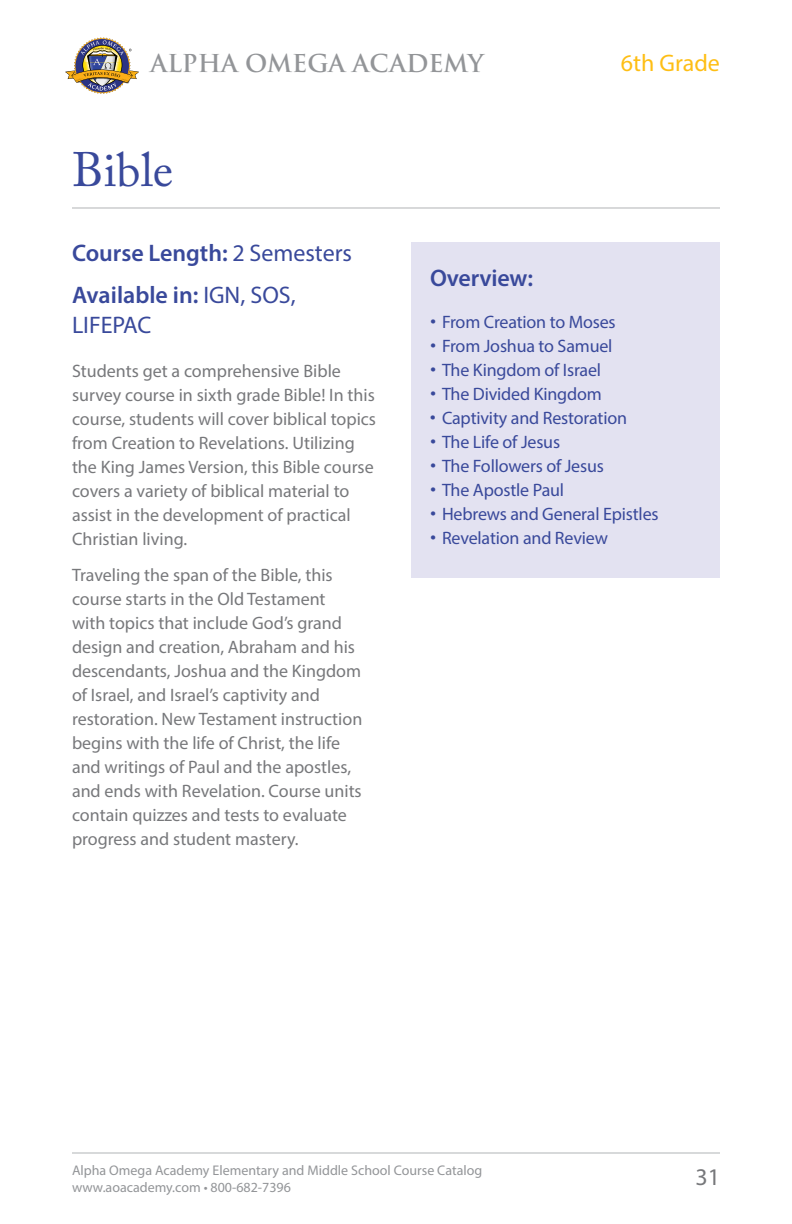
<style>
.page{position:relative;width:792px;height:1224px;background:#fff}
.page>*{position:absolute;margin:0;border:0;box-sizing:border-box;transform-origin:0 0}
.t1{font:48px "Adobe Caslon Pro";color:#39499b}
.t2{font:600 24px/42px "Myriad Pro";color:#39499b}
.t3{font:700 24px "Trajan";color:#939598}
.t4{font:24px "Myriad Pro";color:#febe14}
.t5{font:24px "Myriad Pro";color:#39499b}
.t6{font:24px "Myriad Pro";color:#77787b}
.t7{font:18px/24px "Myriad Pro";color:#77787b}
.t8{font:18px "Myriad Pro";letter-spacing:-.01em;color:#39499b}
.t9{font:14px/16.8px "Myriad Pro";color:#939598}
.s1{font-weight:400}
.s2{font-family:"Adobe Caslon Pro"}
</style>
<div class="page">
<hr style="left:72px;top:208px;width:648px;height:1px;background:#b1b4b6">
<hr style="left:72px;top:1153px;width:648px;height:1px;background:#b1b4b6">
<img style="left:65px;top:37px;width:74px;height:57px">
<div style="left:411px;top:242px;width:309px;height:336px;background:#e3e2f1"></div>
<h2 class="t3" style="left:151px;top:48px;width:335px">ALPHA OMEGA ACADEMY</h2>
<h1 class="t1" style="left:72px;top:141px;width:103px">Bible</h1>
<h2 class="t4" style="left:621px;top:48px;width:101px">6th Grade</h2>
<h2 class="t2" style="left:72px;top:231px;width:282px">Course Length: <span class="s1">2 Semesters<br></span>Available in: <span class="s1">IGN, SOS,</span></h2>
<h2 class="t5" style="left:72px;top:310px;width:81px">LIFEPAC</h2>
<p class="t7" style="left:72px;top:359px;width:306px">Students get a comprehensive Bible survey course in sixth grade Bible! In this course, students will cover biblical topics from Creation to Revelations. Utilizing the King James Version, this Bible course covers a variety of biblical material to assist in the development of practical Christian living.</p>
<p class="t7" style="left:72px;top:563px;width:292px">Traveling the span of the Bible, this course starts in the Old Testament with topics that include God’s grand design and creation, Abraham and his descendants, Joshua and the Kingdom of Israel, and Israel’s captivity and restoration. New Testament instruction begins with the life of Christ, the life and writings of Paul and the apostles, and ends with Revelation. Course units contain quizzes and tests to evaluate progress and student mastery.</p>
<h2 class="t2" style="left:430px;top:256px;width:105px">Overview:</h2>
<p class="t8" style="left:430px;top:310px;width:187px"><span class="s2">•</span> From Creation to Moses</p>
<p class="t8" style="left:430px;top:334px;width:184px"><span class="s2">•</span> From Joshua to Samuel</p>
<p class="t8" style="left:430px;top:358px;width:173px"><span class="s2">•</span> The Kingdom of Israel</p>
<p class="t8" style="left:430px;top:382px;width:173px"><span class="s2">•</span> The Divided Kingdom</p>
<p class="t8" style="left:430px;top:406px;width:199px"><span class="s2">•</span> Captivity and Restoration</p>
<p class="t8" style="left:430px;top:430px;width:132px"><span class="s2">•</span> The Life of Jesus</p>
<p class="t8" style="left:430px;top:454px;width:175px"><span class="s2">•</span> The Followers of Jesus</p>
<p class="t8" style="left:430px;top:478px;width:136px"><span class="s2">•</span> The Apostle Paul</p>
<p class="t8" style="left:430px;top:502px;width:230px"><span class="s2">•</span> Hebrews and General Epistles</p>
<p class="t8" style="left:430px;top:526px;width:179px"><span class="s2">•</span> Revelation and Review</p>
<p class="t9" style="left:72px;top:1162px;width:412px">Alpha Omega Academy Elementary and Middle School Course Catalog www.aoacademy.com • 800-682-7396</p>
<h2 class="t6" style="left:695px;top:1162px;width:26px">31</h2>
</div>
